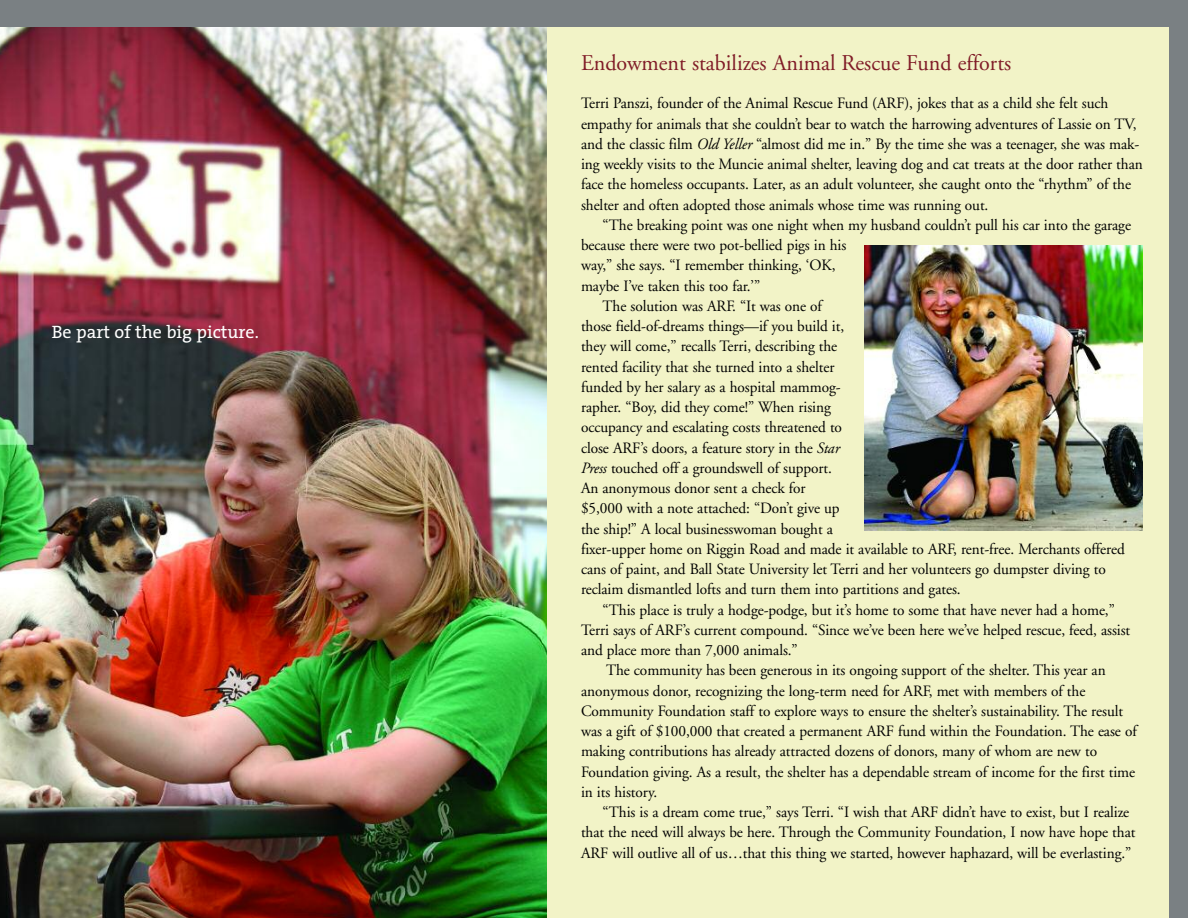
<style>
.page{position:relative;width:1188px;height:918px;background:#7a8083}
.page>*{position:absolute;margin:0;border:0;box-sizing:border-box;transform-origin:0 0}
.t1{font:22.5px "Adobe Garamond";color:#801c27}
.t2{font:18px "The Serif";color:#fff}
.t3{font:15.75px/20.2px "Adobe Garamond";letter-spacing:-.005em;color:#000}
.s1{font-style:italic}
</style>
<div class="page">
<img style="left:0;top:27px;width:548px;height:891px">
<div style="left:548px;top:27px;width:621px;height:891px;background:#f2f3c7"></div>
<img style="left:864px;top:245px;width:278px;height:285px">
<p class="t2" style="left:52px;top:326px;width:208px">Be part of the big picture.</p>
<h1 class="t1" style="left:581px;top:54px;width:432px">Endowment stabilizes Animal Rescue Fund efforts</h1>
<p class="t3" style="left:581px;top:95px;width:563px">Terri Panszi, founder of the Animal Rescue Fund (ARF), jokes that as a child she felt such empathy for animals that she couldn’t bear to watch the harrowing adventures of Lassie on TV, and the classic film <span class="s1">Old Yeller</span> “almost did me in.” By the time she was a teenager, she was mak&shy;ing weekly visits to the Muncie animal shelter, leaving dog and cat treats at the door rather than face the homeless occupants. Later, as an adult volunteer, she caught onto the “rhythm” of the shelter and often adopted those animals whose time was running out.</p>
<p class="t3" style="left:603px;top:216px;width:530px">“The breaking point was one night when my husband couldn’t pull his car into the garage</p>
<p class="t3" style="left:581px;top:236px;width:267px">because there were two pot-bellied pigs in his</p>
<p class="t3" style="left:581px;top:257px;width:256px">way,” she says. “I remember thinking, ‘OK,</p>
<p class="t3" style="left:581px;top:277px;width:181px">maybe I’ve taken this too far.’”</p>
<p class="t3" style="left:603px;top:297px;width:221px">The solution was ARF. “It was one of</p>
<p class="t3" style="left:581px;top:317px;width:265px">those field-of-dreams things—if you build it,</p>
<p class="t3" style="left:581px;top:338px;width:258px">they will come,” recalls Terri, describing the</p>
<p class="t3" style="left:581px;top:358px;width:255px">rented facility that she turned into a shelter</p>
<p class="t3" style="left:581px;top:378px;width:261px">funded by her salary as a hospital mammog-</p>
<p class="t3" style="left:581px;top:398px;width:251px">rapher. “Boy, did they come!” When rising</p>
<p class="t3" style="left:581px;top:419px;width:263px">occupancy and escalating costs threatened to</p>
<p class="t3" style="left:581px;top:439px;width:260px">close ARF’s doors, a feature story in the <span class="s1">Star</span></p>
<p class="t3" style="left:581px;top:459px;width:253px"><span class="s1">Press</span> touched off a groundswell of support.</p>
<p class="t3" style="left:581px;top:479px;width:226px">An anonymous donor sent a check for</p>
<p class="t3" style="left:581px;top:500px;width:260px">$5,000 with a note attached: “Don’t give up</p>
<p class="t3" style="left:581px;top:520px;width:253px">the ship!” A local businesswoman bought a</p>
<p class="t3" style="left:581px;top:540px;width:545px">fixer-upper home on Riggin Road and made it available to ARF, rent-free. Merchants offered</p>
<p class="t3" style="left:581px;top:560px;width:526px">cans of paint, and Ball State University let Terri and her volunteers go dumpster diving to</p>
<p class="t3" style="left:581px;top:581px;width:381px">reclaim dismantled lofts and turn them into partitions and gates.</p>
<p class="t3" style="left:603px;top:601px;width:514px">“This place is truly a hodge-podge, but it’s home to some that have never had a home,”</p>
<p class="t3" style="left:581px;top:621px;width:551px">Terri says of ARF’s current compound. “Since we’ve been here we’ve helped rescue, feed, assist</p>
<p class="t3" style="left:581px;top:641px;width:218px">and place more than 7,000 animals.”</p>
<p class="t3" style="left:606px;top:662px;width:501px">The community has been generous in its ongoing support of the shelter. This year an</p>
<p class="t3" style="left:581px;top:682px;width:506px">anonymous donor, recognizing the long-term need for ARF, met with members of the</p>
<p class="t3" style="left:581px;top:702px;width:544px">Community Foundation staff to explore ways to ensure the shelter’s sustainability. The result</p>
<p class="t3" style="left:581px;top:722px;width:557px">was a gift of $100,000 that created a permanent ARF fund within the Foundation. The ease of</p>
<p class="t3" style="left:581px;top:743px;width:518px">making contributions has already attracted dozens of donors, many of whom are new to</p>
<p class="t3" style="left:581px;top:763px;width:556px">Foundation giving. As a result, the shelter has a dependable stream of income for the first time</p>
<p class="t3" style="left:581px;top:783px;width:78px">in its history.</p>
<p class="t3" style="left:603px;top:803px;width:528px">“This is a dream come true,” says Terri. “I wish that ARF didn’t have to exist, but I realize</p>
<p class="t3" style="left:581px;top:824px;width:556px">that the need will always be here. Through the Community Foundation, I now have hope that</p>
<p class="t3" style="left:581px;top:844px;width:552px">ARF will outlive all of us…that this thing we started, however haphazard, will be everlasting.”</p>
</div>
